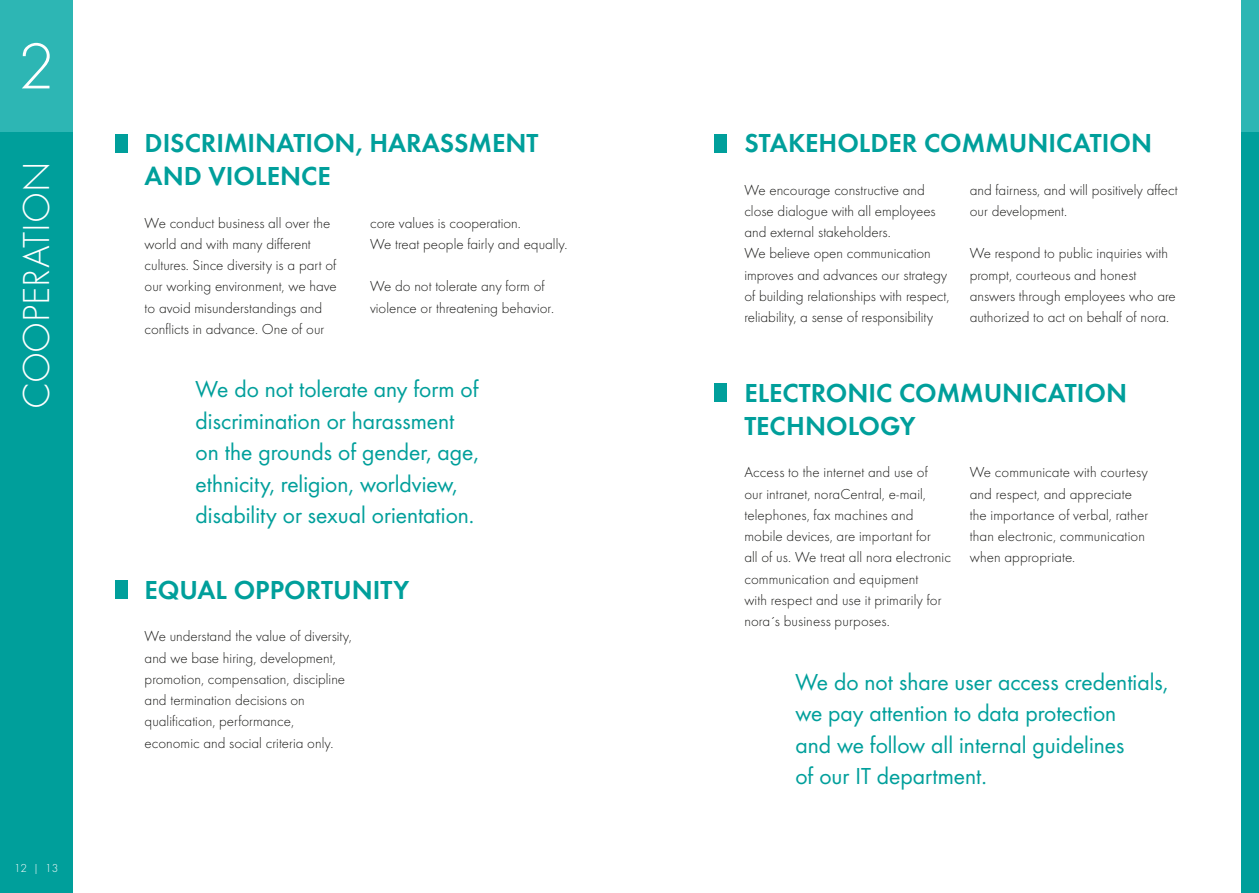
<style>
.page{position:relative;width:1259px;height:893px;background:#fff}
.page>*{position:absolute;margin:0;border:0;box-sizing:border-box;transform-origin:0 0}
.t1{font:300 67.5px "Futura";color:#fff}
.t2{font:300 39px "Futura";letter-spacing:-.005em;color:#fff}
.t3{font:27px/33px "Futura Dem";color:#009f9b}
.t4{font:24px/31.5px "Futura Boo";color:#009f9b}
.t5{font:300 15px/21.3px "Futura";color:#1a1a18}
.t6{font:300 12px "Futura";color:#fff}
</style>
<div class="page">
<div style="left:0;top:0;width:72px;height:132px;background:#2db6b4"></div>
<div style="left:0;top:132px;width:72px;height:761px;background:#009f9b"></div>
<div style="left:1241px;top:0;width:18px;height:132px;background:#2db6b4"></div>
<div style="left:1241px;top:132px;width:18px;height:761px;background:#009f9b"></div>
<div style="left:115px;top:134px;width:13px;height:18px;background:#009f9b"></div>
<div style="left:115px;top:581px;width:13px;height:18px;background:#009f9b"></div>
<div style="left:714px;top:134px;width:13px;height:18px;background:#009f9b"></div>
<div style="left:714px;top:384px;width:13px;height:18px;background:#009f9b"></div>
<h1 class="t1" style="left:18px;top:28px;width:38px">2</h1>
<h2 class="t2" style="left:14px;top:348px;width:187px;rotate:-90deg">CONTENTS</h2>
<h2 class="t2" style="left:14px;top:409px;width:249px;rotate:-90deg">COOPERATION</h2>
<p class="t6" style="left:14px;top:861px;width:46px">12 | 13</p>
<h3 class="t3" style="left:145px;top:124px;width:395px">DISCRIMINATION, HARASSMENT<br>AND VIOLENCE</h3>
<p class="t5" style="left:145px;top:212px;width:194px">We conduct business all over the world and with many different cultures. Since diversity is a part of our working environment, we have to avoid misunderstandings and conflicts in advance. One of our</p>
<p class="t5" style="left:370px;top:212px;width:199px">core values is cooperation.<br>We treat people fairly and equally.</p>
<p class="t5" style="left:370px;top:276px;width:185px">We do not tolerate any form of violence or threatening behavior.</p>
<h3 class="t4" style="left:196px;top:373px;width:285px">We do not tolerate any form of discrimination or harassment on the grounds of gender, age, ethnicity, religion, worldview, disability or sexual orientation.</h3>
<h3 class="t3" style="left:145px;top:571px;width:266px">EQUAL OPPORTUNITY</h3>
<p class="t5" style="left:145px;top:626px;width:209px">We understand the value of diversity, and we base hiring, development, promotion, compensation, discipline and termination decisions on qualification, performance, economic and social criteria only.</p>
<h3 class="t3" style="left:744px;top:124px;width:409px">STAKEHOLDER COMMUNICATION</h3>
<p class="t5" style="left:744px;top:179px;width:207px">We encourage constructive and close dialogue with all employees and external stakeholders.<br>We believe open communication improves and advances our strategy of building relationships with respect, reliability, a sense of responsibility</p>
<p class="t5" style="left:969px;top:179px;width:209px">and fairness, and will positively affect our development.</p>
<p class="t5" style="left:969px;top:243px;width:208px">We respond to public inquiries with prompt, courteous and honest answers through employees who are authorized to act on behalf of nora.</p>
<h3 class="t3" style="left:744px;top:374px;width:384px">ELECTRONIC COMMUNICATION<br>TECHNOLOGY</h3>
<p class="t5" style="left:744px;top:462px;width:208px">Access to the internet and use of<br>our intranet, noraCentral, e-mail, telephones, fax machines and mobile devices, are important for<br>all of us. We treat all nora electronic communication and equipment<br>with respect and use it primarily for nora´s business purposes.</p>
<p class="t5" style="left:969px;top:462px;width:180px">We communicate with courtesy and respect, and appreciate the importance of verbal, rather than electronic, communication when appropriate.</p>
<h3 class="t4" style="left:795px;top:666px;width:374px">We do not share user access credentials, we pay attention to data protection<br>and we follow all internal guidelines<br>of our IT department.</h3>
</div>
